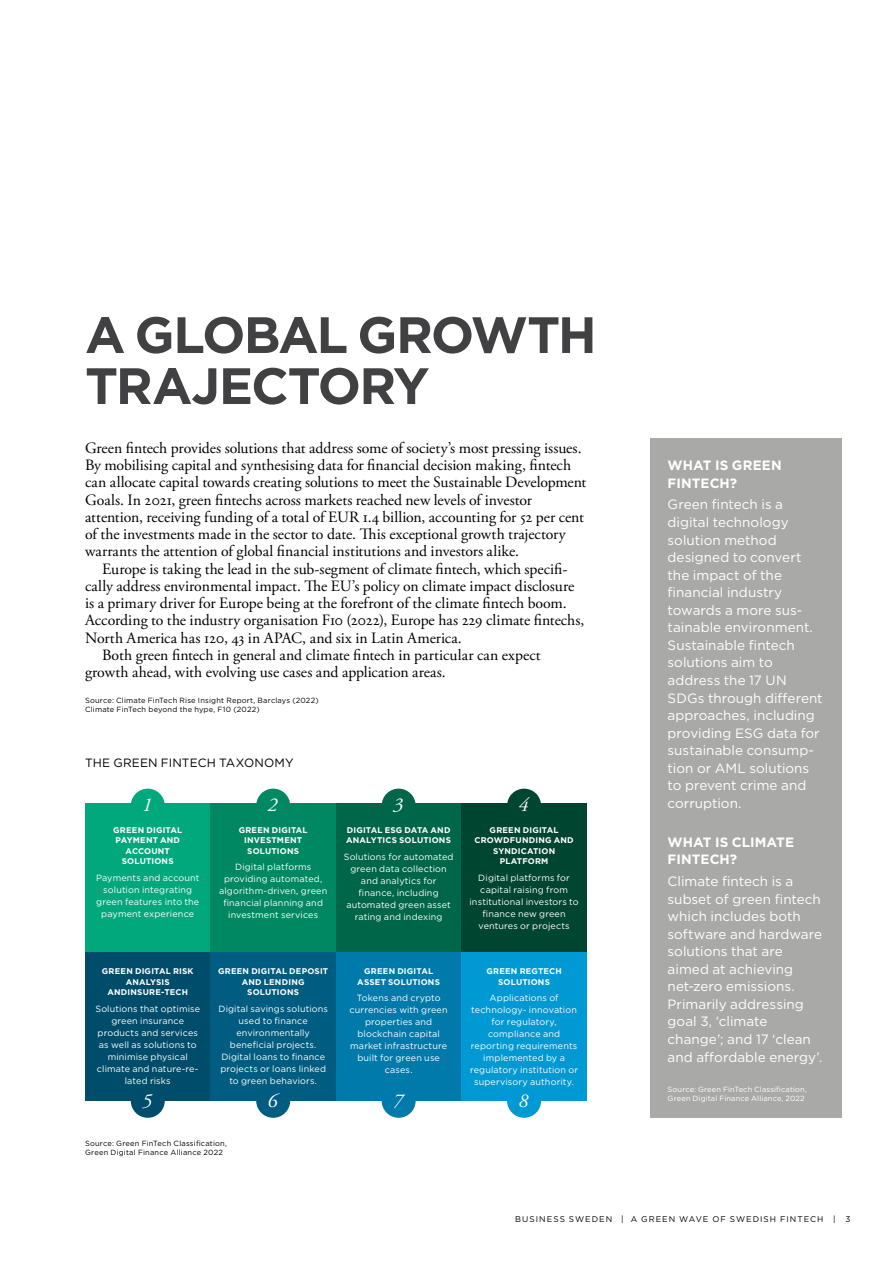
<style>
.page{position:relative;width:893px;height:1263px;background:#fff}
.page>*{position:absolute;margin:0;border:0;box-sizing:border-box;transform-origin:0 0}
.Rubrik_stor{font:700 51px/51px "Gotham";letter-spacing:-.04em;color:#414042}
.Rubrik_mellan_2020{font:italic 19.65px "Adobe Garamond Pro";color:#fff}
.Bröd{font:15.75px/17.2px "Adobe Garamond Pro";color:#000}
.Bröd_indrag{font:15.75px/17.2px "Adobe Garamond Pro";color:#000}
.Bröd_Gotham{font:13.5px/17.5px "Gotham";color:#fff}
.Bröd_Gotham-2{font:700 13.5px/17.5px "Gotham";letter-spacing:.005em;color:#fff}
.Tabellrubrik_mager{font:12px "Gotham";letter-spacing:.015em;color:#000}
.Varugrupper_rubbar{font:9px/12px "Gotham";letter-spacing:.015em;color:#fff;text-align:center}
.Varugrupper_rubbar-2{font:700 8.25px/10.5px "Gotham";letter-spacing:.02em;color:#fff;text-align:center}
.t1{font:8.25px "Gotham";letter-spacing:.12em;color:#000}
.Note_Källor_diagram{font:7.5px/9px "Gotham";letter-spacing:.025em;color:#000}
.Bröd_Gotham-3{font:7.5px/9px "Gotham";letter-spacing:.015em;color:#fff}
</style>
<div class="page">
<div style="left:651px;top:438px;width:191px;height:680px;background:#a9aaa8"></div>
<div style="left:85px;top:803px;width:125px;height:149px;background:#01a87c"></div>
<div style="left:85px;top:952px;width:125px;height:149px;background:#004d6b"></div>
<div style="left:210px;top:803px;width:126px;height:149px;background:#008862"></div>
<div style="left:210px;top:952px;width:126px;height:149px;background:#005c80"></div>
<div style="left:336px;top:803px;width:125px;height:149px;background:#006649"></div>
<div style="left:336px;top:952px;width:125px;height:149px;background:#007aab"></div>
<div style="left:461px;top:803px;width:126px;height:149px;background:#004530"></div>
<div style="left:461px;top:952px;width:126px;height:149px;background:#0099d3"></div>
<div style="left:131px;top:789px;width:34px;height:34px;background:#01a87c;border-radius:50%"></div>
<div style="left:131px;top:1084px;width:34px;height:34px;background:#004d6b;border-radius:50%"></div>
<div style="left:256px;top:789px;width:34px;height:34px;background:#008862;border-radius:50%"></div>
<div style="left:256px;top:1084px;width:34px;height:34px;background:#005c80;border-radius:50%"></div>
<div style="left:382px;top:789px;width:34px;height:34px;background:#006649;border-radius:50%"></div>
<div style="left:382px;top:1084px;width:34px;height:34px;background:#007aab;border-radius:50%"></div>
<div style="left:507px;top:789px;width:34px;height:34px;background:#004530;border-radius:50%"></div>
<div style="left:507px;top:1084px;width:34px;height:34px;background:#0099d3;border-radius:50%"></div>
<p class="Rubrik_stor" style="left:85px;top:309px;width:513px">A GLOBAL GROWTH<br>TRAJECTORY</p>
<p class="Bröd" style="left:85px;top:440px;width:503px">Green fintech provides solutions that address some of society’s most pressing issues.<br>By mobilising capital and synthesising data for financial decision making, fintech can allocate capital towards creating solutions to meet the Sustainable Development Goals. In 2021, green fintechs across markets reached new levels of investor attention, receiving funding of a total of EUR 1.4 billion, accounting for 52 per cent of the investments made in the sector to date. This exceptional growth trajectory warrants the attention of global financial institutions and investors alike.</p>
<p class="Bröd_indrag" style="left:85px;top:560px;width:501px;text-indent:17px">Europe is taking the lead in the sub-segment of climate fintech, which specifi&shy;cally address environmental impact. The EU’s policy on climate impact disclosure is a primary driver for Europe being at the forefront of the climate fintech boom.<br>According to the industry organisation F10 (2022), Europe has 229 climate fintechs, North America has 120, 43 in APAC, and six in Latin America.</p>
<p class="Bröd_indrag" style="left:85px;top:647px;width:457px;text-indent:17px">Both green fintech in general and climate fintech in particular can expect growth ahead, with evolving use cases and application areas.</p>
<p class="Note_Källor_diagram" style="left:85px;top:696px;width:235px">Source: Climate FinTech Rise Insight Report, Barclays (2022)<br>Climate FinTech beyond the hype, F10 (2022)</p>
<p class="Tabellrubrik_mager" style="left:85px;top:755px;width:210px">THE GREEN FINTECH TAXONOMY</p>
<p class="Rubrik_mellan_2020" style="left:142px;top:793px;width:11px">1</p>
<p class="Rubrik_mellan_2020" style="left:268px;top:793px;width:10px">2</p>
<p class="Rubrik_mellan_2020" style="left:393px;top:793px;width:11px">3</p>
<p class="Rubrik_mellan_2020" style="left:519px;top:793px;width:11px">4</p>
<p class="Varugrupper_rubbar-2" style="left:113px;top:825px;width:70px">GREEN DIGITAL<br>PAYMENT AND<br>ACCOUNT<br>SOLUTIONS</p>
<p class="Varugrupper_rubbar" style="left:96px;top:871px;width:105px">Payments and account solution integrating green features into the payment experience</p>
<p class="Varugrupper_rubbar-2" style="left:239px;top:825px;width:70px">GREEN DIGITAL<br>INVESTMENT<br>SOLUTIONS</p>
<p class="Varugrupper_rubbar" style="left:219px;top:861px;width:110px">Digital platforms providing automated, algorithm-driven, green financial planning and investment services</p>
<p class="Varugrupper_rubbar-2" style="left:346px;top:825px;width:106px;text-align:left">DIGITAL ESG DATA AND<br>ANALYTICS SOLUTIONS</p>
<p class="Varugrupper_rubbar" style="left:344px;top:850px;width:111px">Solutions for automated green data collection and analytics for finance, including automated green asset rating and indexing</p>
<p class="Varugrupper_rubbar-2" style="left:475px;top:825px;width:100px">GREEN DIGITAL<br>CROWDFUNDING AND<br>SYNDICATION<br>PLATFORM</p>
<p class="Varugrupper_rubbar" style="left:469px;top:871px;width:111px">Digital platforms for capital raising from institutional investors to finance new green ventures or projects</p>
<p class="Varugrupper_rubbar-2" style="left:102px;top:966px;width:93px">GREEN DIGITAL RISK<br>ANALYSIS<br>ANDINSURE-TECH</p>
<p class="Varugrupper_rubbar" style="left:95px;top:1002px;width:106px">Solutions that optimise green insurance products and services as well as solutions to minimise physical climate and nature-re&shy;lated risks</p>
<p class="Varugrupper_rubbar-2" style="left:218px;top:966px;width:112px">GREEN DIGITAL DEPOSIT<br>AND LENDING<br>SOLUTIONS</p>
<p class="Varugrupper_rubbar" style="left:218px;top:1002px;width:111px">Digital savings solutions used to finance environmentally beneficial projects.<br>Digital loans to finance projects or loans linked to green behaviors.</p>
<p class="Varugrupper_rubbar-2" style="left:357px;top:966px;width:84px">GREEN DIGITAL<br>ASSET SOLUTIONS</p>
<p class="Varugrupper_rubbar" style="left:350px;top:992px;width:100px">Tokens and crypto currencies with green properties and blockchain capital market infrastructure built for green use cases.</p>
<p class="Varugrupper_rubbar-2" style="left:486px;top:966px;width:77px">GREEN REGTECH<br>SOLUTIONS</p>
<p class="Varugrupper_rubbar" style="left:470px;top:992px;width:110px">Applications of technology- innovation for regulatory, compliance and reporting requirements implemented by a regulatory institution or supervisory authority.</p>
<p class="Rubrik_mellan_2020" style="left:142px;top:1088px;width:11px">5</p>
<p class="Rubrik_mellan_2020" style="left:268px;top:1088px;width:11px">6</p>
<p class="Rubrik_mellan_2020" style="left:393px;top:1088px;width:11px">7</p>
<p class="Rubrik_mellan_2020" style="left:519px;top:1088px;width:11px">8</p>
<p class="Note_Källor_diagram" style="left:85px;top:1138px;width:144px">Source: Green FinTech Classification,<br>Green Digital Finance Alliance 2022</p>
<p class="Bröd_Gotham-2" style="left:668px;top:456px;width:116px">WHAT IS GREEN<br>FINTECH?</p>
<p class="Bröd_Gotham" style="left:668px;top:496px;width:157px">Green fintech is a digital technology solution method designed to convert the impact of the financial industry towards a more sus&shy;tainable environment.<br>Sustainable fintech solutions aim to address the 17 UN<br>SDGs through different approaches, including providing ESG data for sustainable consump&shy;tion or AML solutions to prevent crime and corruption.</p>
<p class="Bröd_Gotham-2" style="left:668px;top:833px;width:128px">WHAT IS CLIMATE<br>FINTECH?</p>
<p class="Bröd_Gotham" style="left:668px;top:872px;width:156px">Climate fintech is a subset of green fintech which includes both software and hardware solutions that are aimed at achieving net-zero emissions.<br>Primarily addressing goal 3, ‘climate change’; and 17 ‘clean and affordable energy’.</p>
<p class="Bröd_Gotham-3" style="left:668px;top:1084px;width:141px">Source: Green FinTech Classification,<br>Green Digital Finance Alliance, 2022</p>
<p class="t1" style="left:515px;top:1213px;width:337px">BUSINESS SWEDEN | A GREEN WAVE OF SWEDISH FINTECH | 3</p>
</div>
